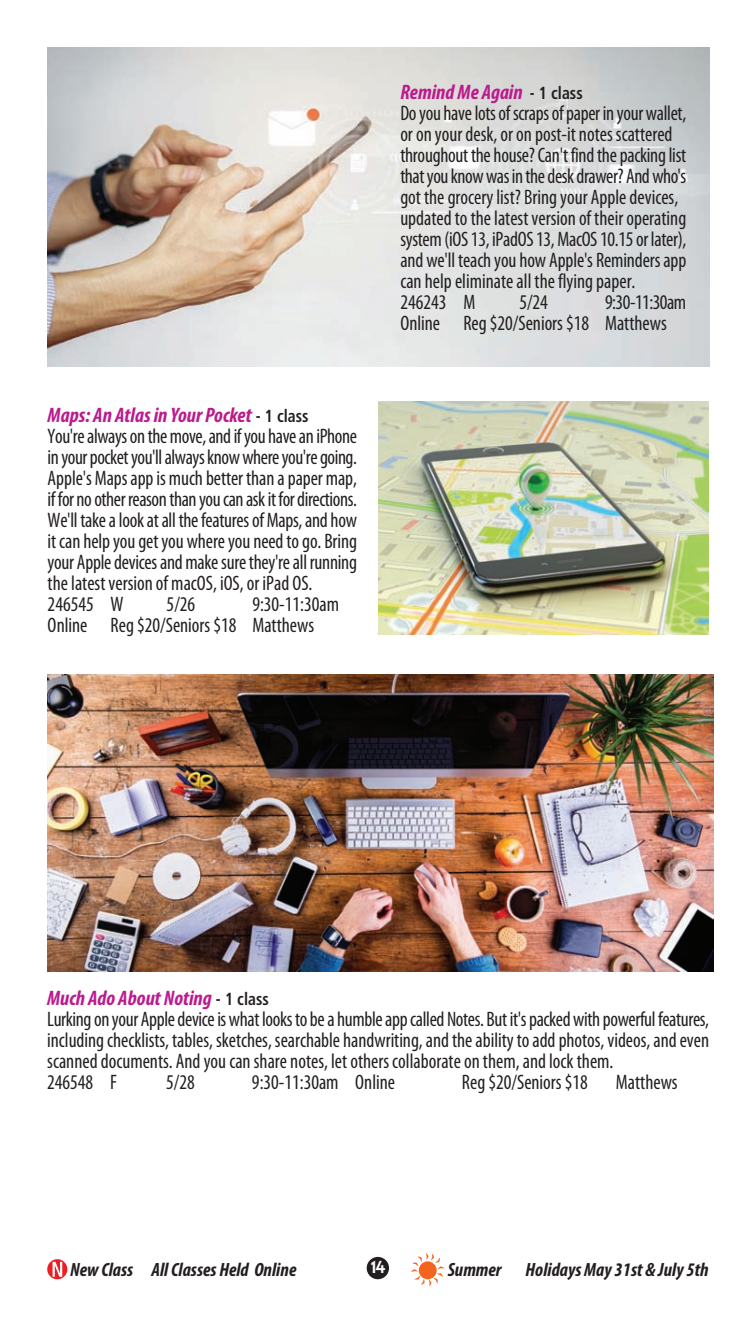
<style>
.page{position:relative;width:756px;height:1323px;background:#fff}
.page>*{position:absolute;margin:0;border:0;box-sizing:border-box;transform-origin:0 0}
.t1{font:condensed 21px/21px "Myriad Pro";letter-spacing:-.005em;color:#231f20;scale:.95 1}
.t2{font:italic 700 condensed 19.25px "Myriad Pro";color:#231f20}
.t3{font:19.25px "Insignia";color:#fff}
.s1{font-weight:700;font-style:italic;color:#bb1b8d}
.s2{font-family:"Frutiger";font-weight:700;font-size:17.5px}
</style>
<div class="page">
<svg style="left:47px;top:1259px;width:20px;height:20px"></svg>
<svg style="left:411px;top:1253px;width:34px;height:34px"></svg>
<div style="left:367px;top:1257px;width:22px;height:22px;background:#231f20;border-radius:50%"></div>
<img style="left:47px;top:675px;width:667px;height:297px">
<img style="left:47px;top:48px;width:662px;height:318px">
<img style="left:378px;top:402px;width:331px;height:233px">
<p class="t1" style="left:48px;top:406px;width:327px"><span class="s1">Maps: An Atlas in Your Pocket</span> <span class="s2">- 1 class<br></span>You're always on the move, and if you have an iPhone in your pocket you'll always know where you're going.<br>Apple's Maps app is much better than a paper map, if for no other reason than you can ask it for directions.<br>We'll take a look at all the features of Maps, and how it can help you get you where you need to go. Bring your Apple devices and make sure they're all running the latest version of macOS, iOS, or iPad OS.<br>246545 W</p>
<p class="t1" style="left:167px;top:595px;width:32px">5/26</p>
<p class="t1" style="left:48px;top:595px;width:308px;text-indent:205px">9:30-11:30am<br>Online Reg $20/Seniors $18 Matthews</p>
<p class="t1" style="left:400px;top:83px;width:303px"><span class="s1">Remind Me Again</span> <span class="s2">- 1 class<br></span>Do you have lots of scraps of paper in your wallet, or on your desk, or on post-it notes scattered throughout the house? Can't find the packing list that you know was in the desk drawer? And who's got the grocery list? Bring your Apple devices, updated to the latest version of their operating system (iOS 13, iPadOS 13, MacOS 10.15 or later), and we'll teach you how Apple's Reminders app can help eliminate all the flying paper.<br>246243 M</p>
<p class="t1" style="left:519px;top:293px;width:32px">5/24</p>
<p class="t1" style="left:400px;top:293px;width:303px;text-indent:205px">9:30-11:30am<br>Online Reg $20/Seniors $18 Matthews</p>
<p class="t1" style="left:47px;top:989px;width:698px"><span class="s1">Much Ado About Noting</span> <span class="s2">- 1 class<br></span>Lurking on your Apple device is what looks to be a humble app called Notes. But it's packed with powerful features, including checklists, tables, sketches, searchable handwriting, and the ability to add photos, videos, and even scanned documents. And you can share notes, let others collaborate on them, and lock them.<br>246548 F</p>
<p class="t1" style="left:166px;top:1073px;width:32px">5/28</p>
<p class="t1" style="left:252px;top:1073px;width:152px">9:30-11:30am Online</p>
<p class="t1" style="left:462px;top:1073px;width:134px">Reg $20/Seniors $18</p>
<p class="t1" style="left:616px;top:1073px;width:67px">Matthews</p>
<p class="t2" style="left:70px;top:1262px;width:228px">New Class All Classes Held Online</p>
<p class="t3" style="left:371px;top:1261px;width:16px">14</p>
<p class="t2" style="left:448px;top:1262px;width:262px">Summer Holidays May 31st &amp; July 5th</p>
</div>
